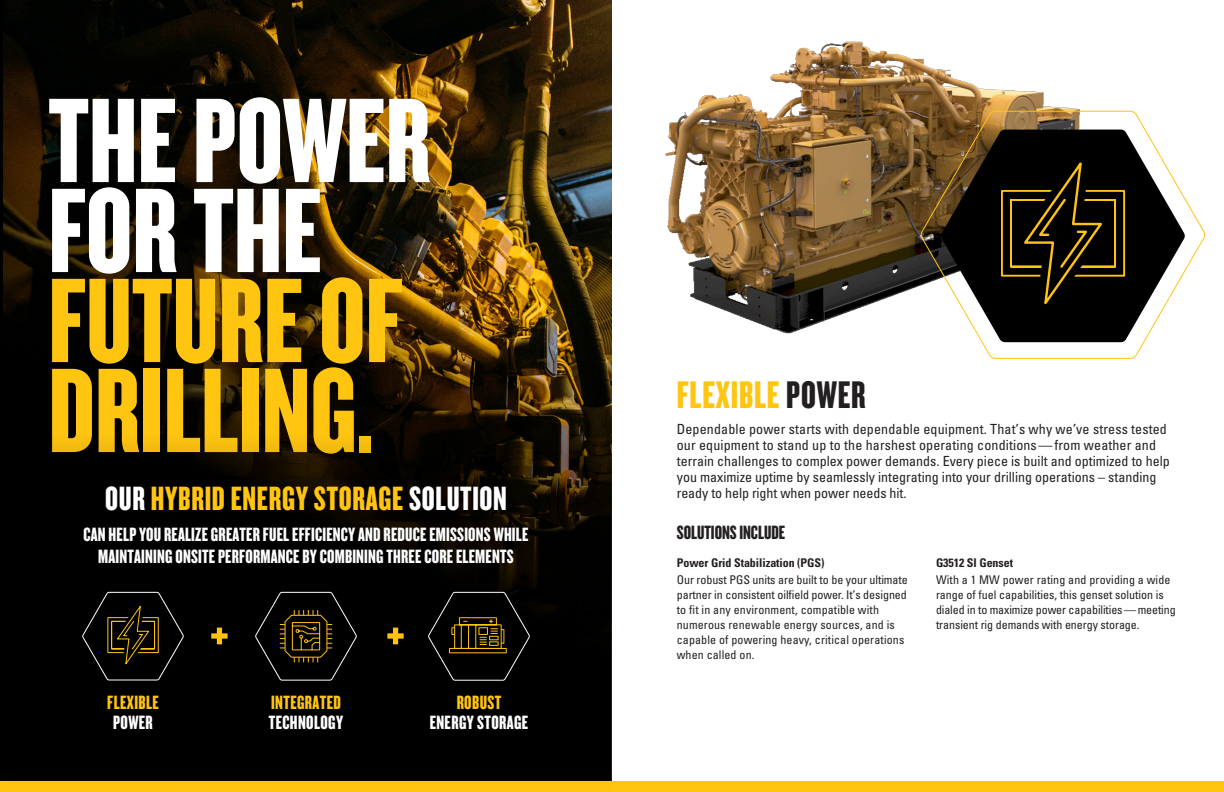
<style>
.page{position:relative;width:1224px;height:792px;background:#fff}
.page>*{position:absolute;margin:0;border:0;box-sizing:border-box;transform-origin:0 0}
.t1{font:125px/90px "Knockout HTF68 Full Featherwt";color:#ffc511}
.t2{font:125px/90px "Knockout HTF68 Full Featherwt";color:#fff}
.t3{font:65px "Knockout HTF68 Full Featherwt";color:#ffc412}
.t4{font:40px "Knockout HTF68 Full Featherwt";letter-spacing:.02em;color:#ffc511}
.t5{font:35px "Knockout HTF68 Full Featherwt";letter-spacing:.02em;color:#ffc511}
.t6{font:20px/22px "Knockout HTF68 Full Featherwt";letter-spacing:.01em;color:#fff;text-align:center}
.t7{font:20px/20px "Knockout HTF68 Full Featherwt";letter-spacing:.02em;color:#ffc511}
.t8{font:20px "Knockout HTF68 Full Featherwt";color:#231f20}
.t9{font:20px/20px "Knockout HTF68 Full Featherwt";letter-spacing:.02em;color:#ffc412}
.t10{font:condensed 14px/16px "Univers";color:#231f20}
.t11{font:condensed 12px/15px "Univers";color:#231f20}
.t12{font:700 condensed 12px "Univers";letter-spacing:-.005em;color:#231f20}
.s1{color:#fff}
.s2{color:#ffc511}
.s3{color:#231f20}
</style>
<div class="page">
<div style="left:0;top:782px;width:1224px;height:10px;background:#ffc511"></div>
<img style="left:4px;top:0;width:608px;height:782px">
<svg style="left:81px;top:591px;width:104px;height:90px;background:#141109"></svg>
<img style="left:665px;top:41px;width:415px;height:293px">
<svg style="left:920px;top:110px;width:285px;height:249px"></svg>
<svg style="left:427px;top:591px;width:104px;height:90px;background:#171309"></svg>
<svg style="left:254px;top:591px;width:104px;height:90px;background:#151209"></svg>
<h1 class="t2" style="left:48px;top:97px;width:384px">THE POWER<br>FOR THE</h1>
<h1 class="t1" style="left:48px;top:277px;width:356px">FUTURE OF<br>DRILLING.</h1>
<p class="t5" style="left:105px;top:481px;width:403px"><span class="s1">OUR</span> HYBRID ENERGY STORAGE <span class="s1">SOLUTION</span></p>
<p class="t6" style="left:84px;top:524px;width:446px">CAN HELP YOU REALIZE GREATER FUEL EFFICIENCY AND REDUCE EMISSIONS WHILE<br>MAINTAINING ONSITE PERFORMANCE BY COMBINING THREE CORE ELEMENTS</p>
<p class="t9" style="left:107px;top:693px;width:53px">FLEXIBLE<br><span class="s1">POWER</span></p>
<p class="t3" style="left:210px;top:604px;width:21px">+</p>
<p class="t3" style="left:386px;top:604px;width:21px">+</p>
<p class="t7" style="left:269px;top:693px;width:76px">INTEGRATED<br><span class="s1">TECHNOLOGY</span></p>
<p class="t6" style="left:430px;top:693px;width:100px;line-height:20px"><span class="s2">ROBUST<br></span>ENERGY STORAGE</p>
<p class="t4" style="left:677px;top:375px;width:190px">FLEXIBLE <span class="s3">POWER</span></p>
<p class="t10" style="left:677px;top:421px;width:494px">Dependable power starts with dependable equipment. That’s why we’ve stress tested our equipment to stand up to the harshest operating conditions— from weather and terrain challenges to complex power demands. Every piece is built and optimized to help you maximize uptime by seamlessly integrating into your drilling operations – standing ready to help right when power needs hit.</p>
<p class="t8" style="left:677px;top:522px;width:110px">SOLUTIONS INCLUDE</p>
<p class="t12" style="left:677px;top:555px;width:149px">Power Grid Stabilization (PGS)</p>
<p class="t11" style="left:677px;top:572px;width:233px">Our robust PGS units are built to be your ultimate partner in consistent oilfield power. It’s designed to fit in any environment, compatible with numerous renewable energy sources, and is capable of powering heavy, critical operations when called on.</p>
<p class="t12" style="left:936px;top:555px;width:79px">G3512 SI Genset</p>
<p class="t11" style="left:936px;top:572px;width:241px">With a 1 MW power rating and providing a wide range of fuel capabilities, this genset solution is dialed in to maximize power capabilities — meeting transient rig demands with energy storage.</p>
</div>
